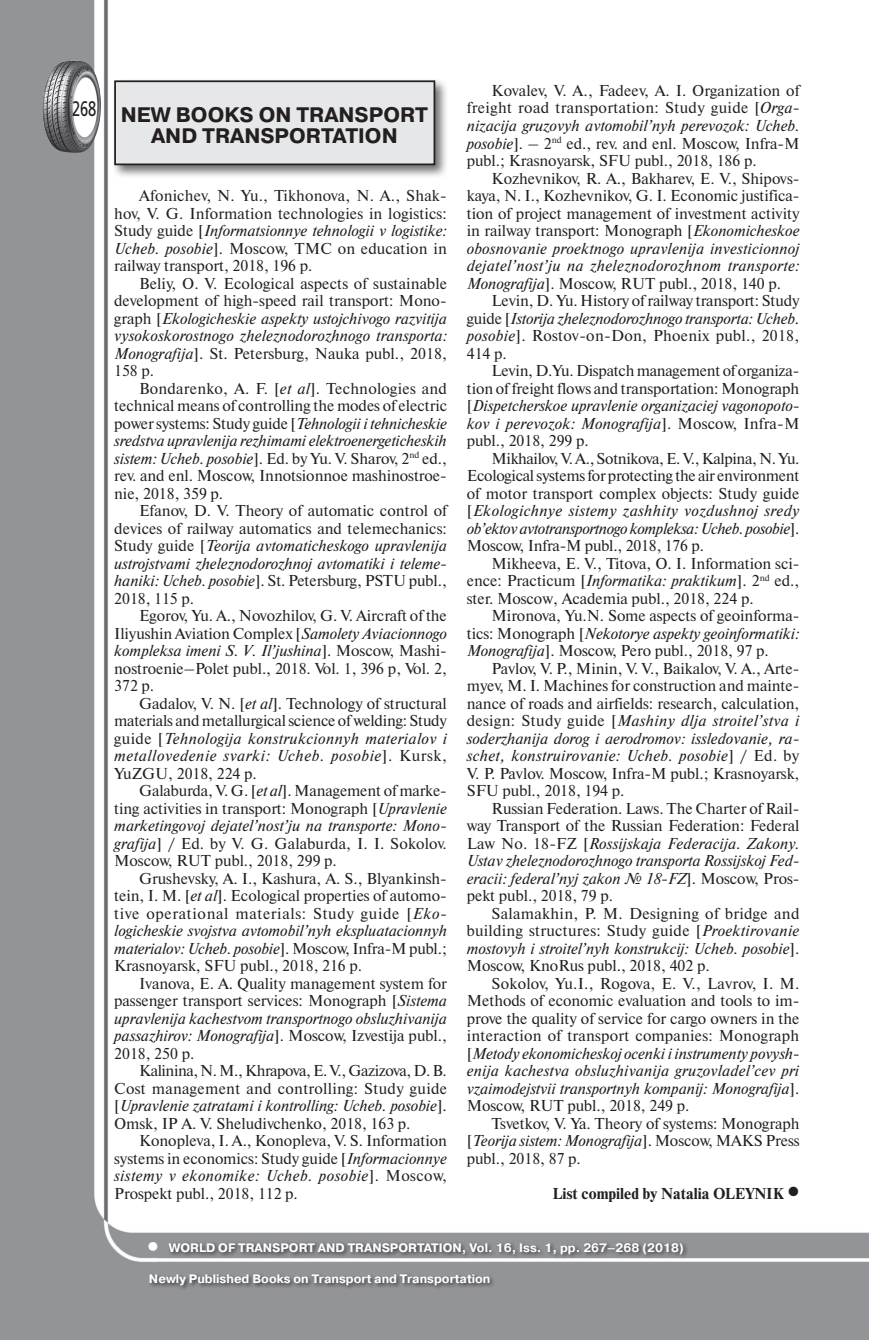
<style>
.page{position:relative;width:869px;height:1340px;background:#fff}
.page>*{position:absolute;margin:0;border:0;box-sizing:border-box;transform-origin:0 0}
.t1{font:700 24.5px "Pragmatica C";color:#fff}
.t2{font:700 21px/21px "Pragmatica C";color:#231f20;text-align:center}
.t3{font:21px "Free Set C";color:#231f20;scale:.7 1}
.Text{font:15.75px/17.5px "Newton C";color:#231f20;text-align:justify}
.Text-2{font:15.75px/17.5px "Newton C";letter-spacing:.02em;color:#231f20}
.Text-3{font:700 15.75px "Newton C";color:#231f20}
.Подвал_топ{font:700 12.25px "Pragmatica C";color:#fff}
.подвал_bottom{font:700 12.25px "Pragmatica C";color:#fff}
.s1{font-style:italic}
</style>
<div class="page">
<img style="left:0;top:0;width:868px;height:1339px">
<img style="left:42px;top:61px;width:33px;height:84px">
<div style="left:112px;top:78px;width:337px;height:101px;background:#231f20;opacity:.65"></div>
<div style="left:115px;top:81px;width:319px;height:83px;background:#e6e7e9"></div>
<div style="left:114px;top:80px;width:321px;height:85px;border:2px solid #231f20"></div>
<div style="left:148px;top:1240px;width:540px;height:51px;background:#231f20;opacity:.75"></div>
<h2 class="t3" style="left:72px;top:97px;width:36px">268</h2>
<p class="t2" style="left:121px;top:105px;width:308px">NEW BOOKS ON TRANSPORT<br>AND TRANSPORTATION</p>
<p class="Text" style="left:114px;top:187px;width:334px;text-indent:25px">Afonichev, N. Yu. , Tikhonova, N. A. , Shak&shy;hov, V. G. Information technologies in logistics:<br>Study guide [<span class="s1">Informatsionnye tehnologii v logistike:<br>Ucheb. posobie</span>]. Moscow, TMC on education in railway transport, 2018, 196 p.</p>
<p class="Text" style="left:114px;top:274px;width:334px;text-indent:25px">Beliy, O. V. Ecological aspects of sustainable development of high-speed rail transport: Mono&shy;graph [<span class="s1">Ekologicheskie aspekty ustojchivogo razvitija vysokoskorostnogo zheleznodorozhnogo transporta:<br>Monografija</span>]. St. Petersburg, Nauka publ. , 2018, 158 p.</p>
<p class="Text" style="left:114px;top:379px;width:334px;text-indent:25px">Bondarenko, A. F. [<span class="s1">et al</span>]. Technologies and technical means of controlling the modes of electric power systems: Study guide [<span class="s1">Tehnologii i tehnicheskie sredstva upravlenija rezhimami elektroenergeticheskih sistem: Ucheb. posobie</span>]. Ed. by Yu. V. Sharov, 2<sup>nd</sup> ed. , rev. and enl. Moscow, Innotsionnoe mashinostroe&shy;nie, 2018, 359 p.</p>
<p class="Text" style="left:114px;top:502px;width:334px;text-indent:25px">Efanov, D. V. Theory of automatic control of devices of railway automatics and telemechanics:<br>Study guide [<span class="s1">Teorija avtomaticheskogo upravlenija ustrojstvami zheleznodorozhnoj avtomatiki i teleme&shy;haniki: Ucheb. posobie</span>]. St. Petersburg, PSTU publ. , 2018, 115 p.</p>
<p class="Text" style="left:114px;top:607px;width:334px;text-indent:25px">Egorov, Yu. A. , Novozhilov, G. V. Aircraft of the Iliyushin Aviation Complex [<span class="s1">Samolety Aviacionnogo kompleksa imeni S. V. Il’jushina</span>]. Moscow, Mashi&shy;nostroenie–Polet publ. , 2018. Vol. 1, 396 p, Vol. 2, 372 p.</p>
<p class="Text" style="left:114px;top:694px;width:334px;text-indent:25px">Gadalov, V. N. [<span class="s1">et al</span>]. Technology of structural materials and metallurgical science of welding: Study guide [<span class="s1">Tehnologija konstrukcionnyh materialov i metallovedenie svarki: Ucheb. posobie</span>]. Kursk, YuZGU, 2018, 224 p.</p>
<p class="Text" style="left:114px;top:782px;width:334px;text-align:left;text-indent:25px">Galaburda, V. G. [<span class="s1">et al</span>]. Management of marke&shy;ting activities in transport: Monograph [<span class="s1">Upravlenie marketingovoj dejatel’nost’ju na transporte: Mono&shy;grafija</span>] / Ed. by V. G. Galaburda, I. I. Sokolov.<br>Moscow, RUT publ. , 2018, 299 p.</p>
<p class="Text" style="left:114px;top:869px;width:334px;text-indent:25px">Grushevsky, A. I. , Kashura, A. S. , Blyankinsh&shy;tein, I. M. [<span class="s1">et al</span>]. Ecological properties of automo&shy;tive operational materials: Study guide [<span class="s1">Eko&shy;logicheskie svojstva avtomobil’nyh ekspluatacionnyh materialov: Ucheb. posobie</span>]. Moscow, Infra-M publ. ; Krasnoyarsk, SFU publ. , 2018, 216 p.</p>
<p class="Text" style="left:114px;top:974px;width:334px;text-indent:25px">Ivanova, E. A. Quality management system for passenger transport services: Monograph [<span class="s1">Sistema upravlenija kachestvom transportnogo obsluzhivanija passazhirov: Monografija</span>]. Moscow, Izvestija publ. , 2018, 250 p.</p>
<p class="Text" style="left:114px;top:1062px;width:334px;text-align:left;text-indent:25px">Kalinina, N. M. , Khrapova, E. V. , Gazizova, D. B.<br>Cost management and controlling: Study guide [<span class="s1">Upravlenie zatratami i kontrolling: Ucheb. posobie</span>].<br>Omsk, IP A. V. Sheludivchenko, 2018, 163 p.</p>
<p class="Text" style="left:114px;top:1132px;width:334px;text-indent:25px">Konopleva, I. A. , Konopleva, V. S. Information systems in economics: Study guide [<span class="s1">Informacionnye sistemy v ekonomike: Ucheb. posobie</span>]. Moscow, Prospekt publ. , 2018, 112 p.</p>
<p class="Text" style="left:466px;top:82px;width:334px;text-indent:25px">Kovalev, V. A. , Fadeev, A. I. Organization of freight road transportation: Study guide [<span class="s1">Orga&shy;nizacija gruzovyh avtomobil’nyh perevozok: Ucheb. posobie</span>]. – 2<sup>nd</sup> ed. , rev. and enl. Moscow, Infra-M publ. ; Krasnoyarsk, SFU publ. , 2018, 186 p.</p>
<p class="Text" style="left:466px;top:169px;width:334px;text-indent:25px">Kozhevnikov, R. A. , Bakharev, E. V. , Shipovs&shy;kaya, N. I. , Kozhevnikov, G. I. Economic justifica&shy;tion of project management of investment activity in railway transport: Monograph [<span class="s1">Ekonomicheskoe obosnovanie proektnogo upravlenija investicionnoj dejatel’nost’ju na zheleznodorozhnom transporte:<br>Monografija</span>]. Moscow, RUT publ. , 2018, 140 p.</p>
<p class="Text" style="left:466px;top:292px;width:334px;text-indent:25px">Levin, D. Yu. History of railway transport: Study guide [<span class="s1">Istorija zheleznodorozhnogo transporta: Ucheb. posobie</span>]. Rostov-on-Don, Phoenix publ. , 2018, 414 p.</p>
<p class="Text" style="left:466px;top:362px;width:334px;text-indent:25px">Levin, D.Yu. Dispatch management of organiza&shy;tion of freight flows and transportation: Monograph [<span class="s1">Dispetcherskoe upravlenie organizaciej vagonopoto&shy;kov i perevozok: Monografija</span>]. Moscow, Infra-M publ. , 2018, 299 p.</p>
<p class="Text" style="left:466px;top:449px;width:334px;text-align:left;text-indent:25px">Mikhailov, V. A. , Sotnikova, E. V. , Kalpina, N. Yu.<br>Ecological systems for protecting the air environment of motor transport complex objects: Study guide [<span class="s1">Ekologichnye sistemy zashhity vozdushnoj sredy ob’ektov avtotransportnogo kompleksa: Ucheb. posobie</span>].<br>Moscow, Infra-M publ. , 2018, 176 p.</p>
<p class="Text" style="left:466px;top:554px;width:334px;text-indent:25px">Mikheeva, E. V. , Titova, O. I. Information sci&shy;ence: Practicum [<span class="s1">Informatika: praktikum</span>]. 2<sup>nd</sup> ed. , ster. Moscow, Academia publ. , 2018, 224 p.</p>
<p class="Text" style="left:466px;top:607px;width:334px;text-align:left;text-indent:25px">Mironova, Yu. N. Some aspects of geoinforma&shy;tics: Monograph [<span class="s1">Nekotorye aspekty geoinformatiki:<br>Monografija</span>]. Moscow, Pero publ. , 2018, 97 p.</p>
<p class="Text" style="left:466px;top:659px;width:334px;text-indent:25px">Pavlov, V. P. , Minin, V. V. , Baikalov, V. A. , Arte&shy;myev, M. I. Machines for construction and mainte&shy;nance of roads and airfields: research, calculation, design: Study guide [<span class="s1">Mashiny dlja stroitel’stva i soderzhanija dorog i aerodromov: issledovanie, ra&shy;schet, konstruirovanie: Ucheb. posobie</span>] / Ed. by V. P. Pavlov. Moscow, Infra-M publ. ; Krasnoyarsk, SFU publ. , 2018, 194 p.</p>
<p class="Text" style="left:466px;top:799px;width:334px;text-indent:25px">Russian Federation. Laws. The Charter of Rail&shy;way Transport of the Russian Federation: Federal Law No. 18-FZ [<span class="s1">Rossijskaja Federacija. Zakony.<br>Ustav zheleznodorozhnogo transporta Rossijskoj Fed&shy;eracii: federal’nyj zakon № 18-FZ</span>]. Moscow, Pros&shy;pekt publ. , 2018, 79 p.</p>
<p class="Text-2" style="left:466px;top:904px;width:334px;text-indent:25px">Salamakhin, P. M. Designing of bridge and building structures: Study guide [<span class="s1">Proektirovanie mostovyh i stroitel’nyh konstrukcij: Ucheb. posobie</span>].<br>Moscow, KnoRus publ. , 2018, 402 p.</p>
<p class="Text" style="left:466px;top:974px;width:334px;text-align:left;text-indent:25px">Sokolov, Yu. I. , Rogova, E. V. , Lavrov, I. M.<br>Methods of economic evaluation and tools to im&shy;prove the quality of service for cargo owners in the interaction of transport companies: Monograph [<span class="s1">Metody ekonomicheskoj ocenki i instrumenty povysh&shy;enija kachestva obsluzhivanija gruzovladel’cev pri vzaimodejstvii transportnyh kompanij: Monografija</span>].<br>Moscow, RUT publ. , 2018, 249 p.</p>
<p class="Text" style="left:466px;top:1114px;width:334px;text-indent:25px">Tsvetkov, V. Ya. Theory of systems: Monograph [<span class="s1">Teorija sistem: Monografija</span>]. Moscow, MAKS Press publ. , 2018, 87 p.</p>
<p class="Text-3" style="left:552px;top:1184px;width:248px">List compiled by Natalia OLEYNIK •</p>
<h1 class="t1" style="left:145px;top:1232px;width:18px">•</h1>
<p class="Подвал_топ" style="left:169px;top:1241px;width:516px">WORLD OF TRANSPORT AND TRANSPORTATION, Vol. 16, Iss. 1, pp. 267–268 (2018)</p>
<p class="подвал_bottom" style="left:149px;top:1271px;width:343px">Newly Published Books on Transport and Transportation</p>
</div>
